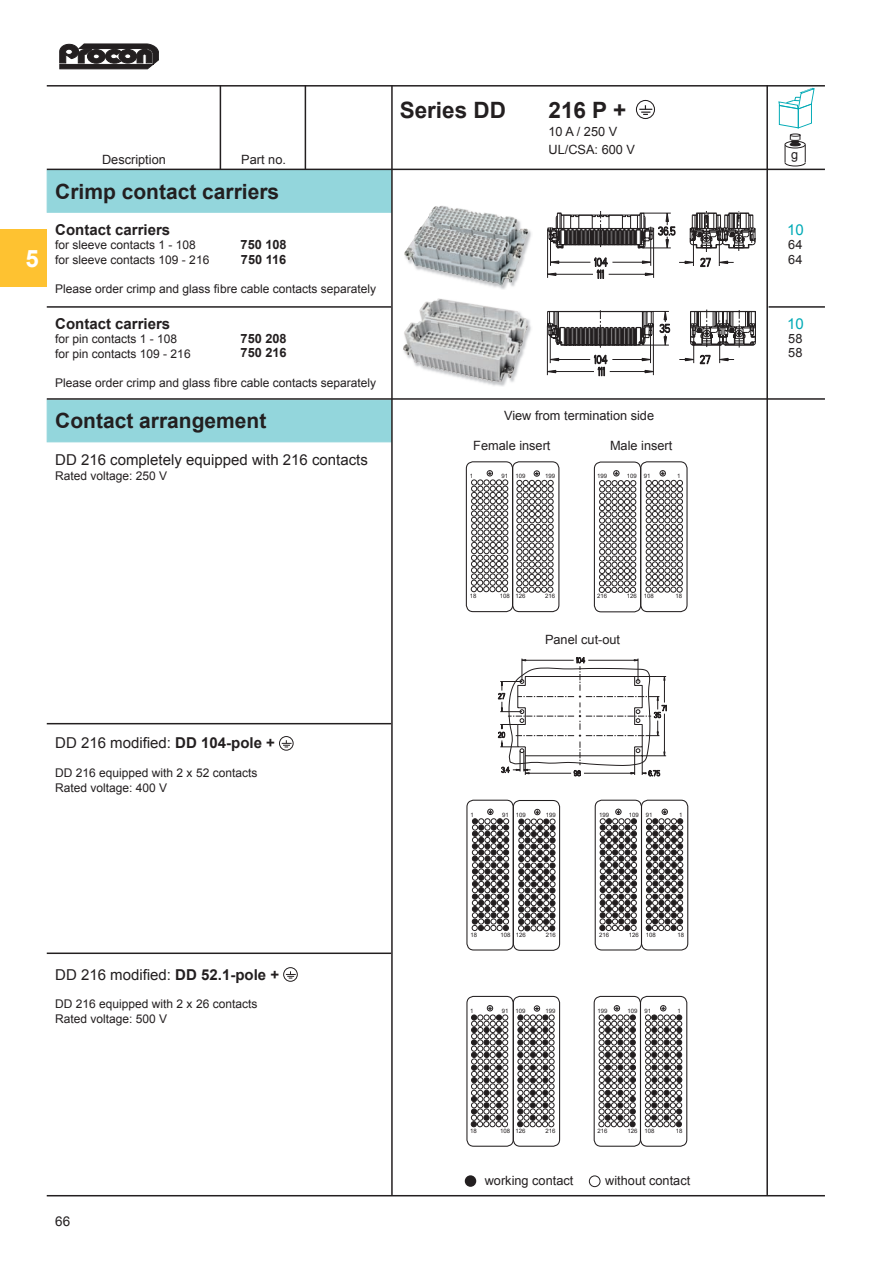
<style>
.page{position:relative;width:893px;height:1263px;background:#fff}
.page>*{position:absolute;margin:0;border:0;box-sizing:border-box;transform-origin:0 0}
.t1{font:700 24px "Arial";color:#fff}
.t2{font:700 22.5px "Arial";color:#231f20}
.t3{font:700 21px "Arial";color:#231f20}
.t4{font:15px "Arial";color:#231f20}
.t5{font:700 15px "Arial";color:#231f20}
.t6{font:15px "Arial";color:#00aab6}
.t7{font:13.5px "Arial";color:#231f20}
.t8{font:12.75px/14.2px "Arial";color:#231f20}
.t9{font:700 12.75px/14.2px "Arial";color:#231f20}
.t10{font:12px/14.4px "Arial";color:#231f20}
.t11{font:6px "Arial";color:#231f20}
.s1{font-weight:700}
</style>
<div class="page">
<div style="left:47px;top:400px;width:345px;height:42px;background:#93d6dc"></div>
<div style="left:47px;top:170px;width:345px;height:43px;background:#93d6dc;border:1px solid #93d6dc"></div>
<hr style="left:47px;top:85px;width:778px;height:2px;background:#231f20">
<hr style="left:391px;top:85px;width:2px;height:1110px;background:#231f20">
<hr style="left:220px;top:85px;width:1px;height:84px;background:#231f20">
<hr style="left:305px;top:85px;width:1px;height:84px;background:#231f20">
<hr style="left:47px;top:169px;width:778px;height:1px;background:#231f20">
<hr style="left:47px;top:1195px;width:778px;height:1px;background:#231f20">
<div style="left:636px;top:100px;width:19px;height:19px;border:1px solid #231f20;border-radius:50%"></div>
<svg style="left:639px;top:105px;width:13px;height:10px"></svg>
<hr style="left:47px;top:398px;width:778px;height:2px;background:#231f20">
<svg style="left:60px;top:44px;width:99px;height:25px;background:#4b4849"></svg>
<div style="left:0;top:230px;width:47px;height:57px;background:#fec231"></div>
<hr style="left:766px;top:85px;width:2px;height:1110px;background:#231f20">
<div style="left:785px;top:159px;width:21px;height:7px;border:1px solid #231f20;border-radius:50%"></div>
<svg style="left:778px;top:87px;width:37px;height:76px"></svg>
<hr style="left:47px;top:306px;width:344px;height:2px;background:#231f20">
<hr style="left:769px;top:306px;width:56px;height:2px;background:#231f20">
<div style="left:465px;top:1175px;width:11px;height:12px;background:#231f20;border-radius:50%"></div>
<div style="left:589px;top:1175px;width:11px;height:12px;border:1px solid #231f20;border-radius:50%"></div>
<div style="left:279px;top:736px;width:14px;height:14px;border:1px solid #231f20;border-radius:50%"></div>
<svg style="left:282px;top:740px;width:10px;height:7px"></svg>
<div style="left:283px;top:967px;width:15px;height:15px;border:1px solid #231f20;border-radius:50%"></div>
<svg style="left:286px;top:971px;width:10px;height:8px"></svg>
<hr style="left:47px;top:723px;width:344px;height:1px;background:#231f20">
<hr style="left:47px;top:952px;width:344px;height:2px;background:#231f20">
<img style="left:416px;top:206px;width:115px;height:84px">
<img style="left:404px;top:206px;width:37px;height:63px">
<img style="left:423px;top:298px;width:108px;height:88px">
<img style="left:403px;top:298px;width:35px;height:71px">
<div style="left:594px;top:461px;width:47px;height:151px;border:1px solid #231f20;border-radius:7px"></div>
<div style="left:640px;top:461px;width:47px;height:151px;border:1px solid #231f20;border-radius:7px"></div>
<svg style="left:599px;top:470px;width:37px;height:123px"></svg>
<svg style="left:645px;top:470px;width:38px;height:122px"></svg>
<div style="left:512px;top:461px;width:47px;height:151px;border:1px solid #231f20;border-radius:7px"></div>
<div style="left:466px;top:461px;width:47px;height:151px;border:1px solid #231f20;border-radius:7px"></div>
<svg style="left:516px;top:471px;width:38px;height:121px"></svg>
<svg style="left:471px;top:470px;width:37px;height:122px"></svg>
<div style="left:466px;top:800px;width:48px;height:150px;border:1px solid #231f20;border-radius:7px"></div>
<div style="left:513px;top:800px;width:47px;height:151px;border:1px solid #231f20;border-radius:7px"></div>
<svg style="left:472px;top:809px;width:37px;height:122px"></svg>
<svg style="left:518px;top:809px;width:37px;height:122px"></svg>
<div style="left:595px;top:800px;width:47px;height:150px;border:1px solid #231f20;border-radius:7px"></div>
<div style="left:641px;top:800px;width:47px;height:150px;border:1px solid #231f20;border-radius:7px"></div>
<svg style="left:599px;top:809px;width:38px;height:122px"></svg>
<svg style="left:646px;top:809px;width:37px;height:122px"></svg>
<div style="left:594px;top:996px;width:47px;height:151px;border:1px solid #231f20;border-radius:7px"></div>
<div style="left:640px;top:996px;width:47px;height:151px;border:1px solid #231f20;border-radius:7px"></div>
<svg style="left:598px;top:1005px;width:38px;height:122px"></svg>
<svg style="left:645px;top:1005px;width:37px;height:122px"></svg>
<div style="left:513px;top:996px;width:47px;height:151px;border:1px solid #231f20;border-radius:7px"></div>
<div style="left:466px;top:996px;width:48px;height:151px;border:1px solid #231f20;border-radius:7px"></div>
<svg style="left:517px;top:1005px;width:38px;height:122px"></svg>
<svg style="left:471px;top:1005px;width:37px;height:122px"></svg>
<svg style="left:547px;top:211px;width:209px;height:68px"></svg>
<svg style="left:679px;top:309px;width:77px;height:56px"></svg>
<svg style="left:498px;top:657px;width:169px;height:119px"></svg>
<svg style="left:546px;top:310px;width:125px;height:66px"></svg>
<h1 class="t1" style="left:25px;top:243px;width:15px">5</h1>
<p class="t8" style="left:102px;top:152px;width:65px">Description</p>
<p class="t8" style="left:241px;top:152px;width:46px">Part no.</p>
<h3 class="t3" style="left:55px;top:178px;width:226px">Crimp contact carriers</h3>
<p class="t9" style="left:241px;top:238px;width:48px">750 108<br>750 116</p>
<p class="t5" style="left:55px;top:220px;width:117px">Contact carriers</p>
<p class="t10" style="left:55px;top:238px;width:156px">for sleeve contacts 1 - 108 for sleeve contacts 109 - 216</p>
<p class="t10" style="left:55px;top:281px;width:322px">Please order crimp and glass fibre cable contacts separately</p>
<p class="t5" style="left:55px;top:314px;width:117px">Contact carriers</p>
<p class="t10" style="left:55px;top:332px;width:137px">for pin contacts 1 - 108 for pin contacts 109 - 216</p>
<p class="t10" style="left:55px;top:375px;width:322px">Please order crimp and glass fibre cable contacts separately</p>
<p class="t9" style="left:241px;top:332px;width:48px">750 208<br>750 216</p>
<h2 class="t2" style="left:400px;top:95px;width:108px">Series DD</h2>
<h2 class="t2" style="left:548px;top:95px;width:79px">216 P +</h2>
<p class="t8" style="left:548px;top:123px;width:88px;line-height:18px">10 A / 250 V<br>UL/CSA: 600 V</p>
<h3 class="t3" style="left:55px;top:407px;width:213px">Contact arrangement</h3>
<p class="t8" style="left:504px;top:408px;width:151px">View from termination side</p>
<p class="t4" style="left:55px;top:450px;width:314px">DD 216 completely equipped with 216 contacts</p>
<p class="t10" style="left:55px;top:468px;width:114px">Rated voltage: 250 V</p>
<p class="t8" style="left:473px;top:438px;width:79px">Female insert</p>
<p class="t8" style="left:610px;top:438px;width:64px">Male insert</p>
<p class="t11" style="left:470px;top:472px;width:5px">1</p>
<p class="t11" style="left:501px;top:472px;width:8px">91</p>
<p class="t11" style="left:515px;top:472px;width:12px">109</p>
<p class="t11" style="left:545px;top:472px;width:12px">199</p>
<p class="t11" style="left:644px;top:472px;width:8px">91</p>
<p class="t11" style="left:677px;top:472px;width:5px">1</p>
<p class="t11" style="left:597px;top:472px;width:12px">199</p>
<p class="t11" style="left:627px;top:472px;width:12px">109</p>
<p class="t4" style="left:55px;top:733px;width:221px">DD 216 modified: <span class="s1">DD 104-pole +</span></p>
<p class="t10" style="left:55px;top:766px;width:204px">DD 216 equipped with 2 x 52 contacts<br>Rated voltage: 400 V</p>
<p class="t11" style="left:470px;top:592px;width:8px">18</p>
<p class="t11" style="left:500px;top:592px;width:12px">108</p>
<p class="t11" style="left:515px;top:592px;width:12px">126</p>
<p class="t11" style="left:545px;top:592px;width:12px">216</p>
<p class="t11" style="left:644px;top:592px;width:12px">108</p>
<p class="t11" style="left:675px;top:592px;width:8px">18</p>
<p class="t11" style="left:597px;top:592px;width:12px">216</p>
<p class="t11" style="left:627px;top:592px;width:12px">126</p>
<p class="t8" style="left:545px;top:632px;width:77px">Panel cut-out</p>
<p class="t11" style="left:470px;top:811px;width:5px">1</p>
<p class="t11" style="left:502px;top:811px;width:8px">91</p>
<p class="t11" style="left:516px;top:811px;width:12px">109</p>
<p class="t11" style="left:546px;top:811px;width:12px">199</p>
<p class="t11" style="left:646px;top:811px;width:8px">91</p>
<p class="t11" style="left:679px;top:811px;width:5px">1</p>
<p class="t11" style="left:599px;top:811px;width:12px">199</p>
<p class="t11" style="left:629px;top:811px;width:12px">109</p>
<p class="t4" style="left:55px;top:964px;width:225px">DD 216 modified: <span class="s1">DD 52.1-pole +</span></p>
<p class="t10" style="left:55px;top:997px;width:204px">DD 216 equipped with 2 x 26 contacts<br>Rated voltage: 500 V</p>
<p class="t7" style="left:55px;top:1212px;width:17px">66</p>
<p class="t11" style="left:470px;top:931px;width:8px">18</p>
<p class="t11" style="left:500px;top:931px;width:12px">108</p>
<p class="t11" style="left:516px;top:931px;width:12px">126</p>
<p class="t11" style="left:546px;top:931px;width:12px">216</p>
<p class="t11" style="left:646px;top:930px;width:12px">108</p>
<p class="t11" style="left:677px;top:930px;width:8px">18</p>
<p class="t11" style="left:599px;top:931px;width:12px">216</p>
<p class="t11" style="left:629px;top:931px;width:12px">126</p>
<p class="t11" style="left:470px;top:1007px;width:5px">1</p>
<p class="t11" style="left:502px;top:1007px;width:8px">91</p>
<p class="t11" style="left:515px;top:1007px;width:12px">109</p>
<p class="t11" style="left:545px;top:1007px;width:12px">199</p>
<p class="t11" style="left:644px;top:1007px;width:8px">91</p>
<p class="t11" style="left:678px;top:1007px;width:5px">1</p>
<p class="t11" style="left:597px;top:1007px;width:12px">199</p>
<p class="t11" style="left:627px;top:1007px;width:12px">109</p>
<p class="t11" style="left:470px;top:1127px;width:8px">18</p>
<p class="t11" style="left:500px;top:1127px;width:12px">108</p>
<p class="t11" style="left:515px;top:1127px;width:12px">126</p>
<p class="t11" style="left:545px;top:1127px;width:12px">216</p>
<p class="t11" style="left:644px;top:1127px;width:12px">108</p>
<p class="t11" style="left:676px;top:1127px;width:8px">18</p>
<p class="t11" style="left:597px;top:1127px;width:12px">216</p>
<p class="t11" style="left:627px;top:1127px;width:12px">126</p>
<p class="t8" style="left:485px;top:1173px;width:90px">working contact</p>
<p class="t8" style="left:605px;top:1173px;width:87px">without contact</p>
<p class="t8" style="left:791px;top:147px;width:9px">g</p>
<p class="t6" style="left:787px;top:220px;width:18px">10</p>
<p class="t8" style="left:788px;top:238px;width:16px">64<br>64</p>
<p class="t6" style="left:787px;top:314px;width:18px">10</p>
<p class="t8" style="left:788px;top:332px;width:16px">58<br>58</p>
</div>
